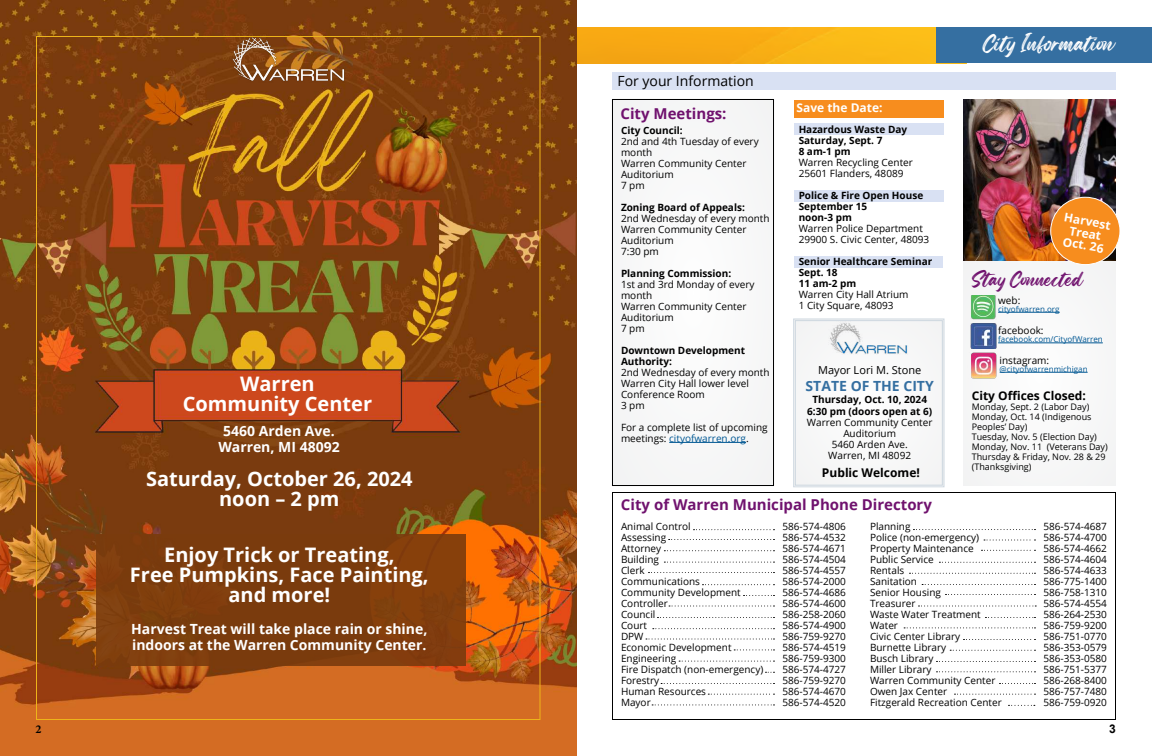
<style>
.page{position:relative;width:1152px;height:756px;background:#fff}
.page>*{position:absolute;margin:0;border:0;box-sizing:border-box;transform-origin:0 0}
.t1{font:700 20px/20px "Open Sans";color:#fff;text-align:center}
.t2{font:20px "Regular Brush";color:#fff}
.t3{font:18px "Regular Brush";color:#70126e}
.t4{font:700 15px "Open Sans";color:#70126e}
.t5{font:700 14px/16px "Open Sans";color:#fff;text-align:center}
.t6{font:14px "Open Sans";color:#000}
.t7{font:700 14px "Open Sans";color:#356fa1}
.t8{font:700 12px "Open Sans";color:#000}
.t9{font:700 12px/12px "Open Sans";color:#fff;text-align:center}
.t10{font:700 12px "Minion Pro";color:#000}
.t11{font:700 12px "Arial";color:#000}
.t12{font:11px "Open Sans";color:#000}
.t13{font:10px/11px "Open Sans";color:#000}
.t14{font:700 10px/11px "Open Sans";color:#000}
.t15{font:9px/10px "Open Sans";color:#000}
.t16{font:8px "Open Sans";color:#005793}
.s1{color:#005793}
</style>
<div class="page">
<svg style="left:793px;top:319px;width:151px;height:168px"></svg>
<div style="left:612px;top:99px;width:162px;height:387px;background:#f7f7f8"></div>
<div style="left:794px;top:256px;width:149px;height:12px;background:#d9e1f3"></div>
<div style="left:794px;top:190px;width:149px;height:12px;background:#d9e1f3"></div>
<div style="left:794px;top:123px;width:149px;height:12px;background:#d9e1f3"></div>
<div style="left:794px;top:100px;width:149px;height:17px;background:#f78d1e"></div>
<div style="left:963px;top:261px;width:153px;height:225px;background:#f7f7f8"></div>
<div style="left:612px;top:492px;width:504px;height:228px;border:1px solid #000"></div>
<img style="left:577px;top:28px;width:359px;height:36px">
<div style="left:936px;top:28px;width:216px;height:36px;background:#356fa1"></div>
<div style="left:612px;top:99px;width:162px;height:387px;border:1px solid #000"></div>
<div style="left:612px;top:72px;width:504px;height:18px;background:#d9e1f3"></div>
<img style="left:0;top:0;width:577px;height:756px">
<svg style="left:694px;top:529px;width:81px;height:1px"></svg>
<svg style="left:669px;top:539px;width:105px;height:1px"></svg>
<svg style="left:664px;top:550px;width:111px;height:1px"></svg>
<svg style="left:664px;top:562px;width:111px;height:1px"></svg>
<svg style="left:648px;top:572px;width:127px;height:1px"></svg>
<svg style="left:702px;top:584px;width:73px;height:1px"></svg>
<svg style="left:744px;top:595px;width:30px;height:1px"></svg>
<svg style="left:669px;top:606px;width:106px;height:1px"></svg>
<svg style="left:658px;top:617px;width:117px;height:1px"></svg>
<svg style="left:653px;top:628px;width:122px;height:1px"></svg>
<svg style="left:646px;top:638px;width:128px;height:2px"></svg>
<svg style="left:734px;top:649px;width:40px;height:1px"></svg>
<svg style="left:679px;top:661px;width:95px;height:1px"></svg>
<svg style="left:661px;top:683px;width:113px;height:1px"></svg>
<svg style="left:708px;top:694px;width:67px;height:1px"></svg>
<svg style="left:652px;top:704px;width:122px;height:1px"></svg>
<svg style="left:913px;top:529px;width:123px;height:1px"></svg>
<svg style="left:984px;top:540px;width:52px;height:1px"></svg>
<svg style="left:982px;top:550px;width:53px;height:1px"></svg>
<svg style="left:939px;top:562px;width:97px;height:1px"></svg>
<svg style="left:910px;top:573px;width:125px;height:1px"></svg>
<svg style="left:922px;top:584px;width:113px;height:1px"></svg>
<svg style="left:946px;top:594px;width:89px;height:1px"></svg>
<svg style="left:918px;top:606px;width:118px;height:1px"></svg>
<svg style="left:985px;top:617px;width:51px;height:1px"></svg>
<svg style="left:964px;top:639px;width:71px;height:1px"></svg>
<svg style="left:904px;top:627px;width:131px;height:1px"></svg>
<svg style="left:950px;top:650px;width:85px;height:1px"></svg>
<svg style="left:936px;top:661px;width:99px;height:1px"></svg>
<svg style="left:936px;top:671px;width:99px;height:1px"></svg>
<svg style="left:1000px;top:683px;width:35px;height:1px"></svg>
<svg style="left:1008px;top:705px;width:27px;height:1px"></svg>
<svg style="left:954px;top:694px;width:81px;height:1px"></svg>
<hr style="left:669px;top:442px;width:77px;height:1px;background:#005793">
<img style="left:963px;top:99px;width:153px;height:162px">
<img style="left:971px;top:348px;width:26px;height:31px">
<div style="left:96px;top:534px;width:370px;height:132px;background:#7a3b0d"></div>
<img style="left:231px;top:36px;width:114px;height:47px">
<img style="left:970px;top:295px;width:26px;height:25px">
<img style="left:970px;top:324px;width:26px;height:24px">
<hr style="left:998px;top:312px;width:62px;height:1px;background:#005793">
<hr style="left:998px;top:343px;width:105px;height:1px;background:#005793">
<hr style="left:1000px;top:372px;width:88px;height:1px;background:#005793">
<div style="left:1051px;top:197px;width:69px;height:68px;background:#f78d1e;border-radius:50%"></div>
<div style="left:1050px;top:197px;width:70px;height:68px;border:1px solid #fff;border-radius:50%"></div>
<img style="left:828px;top:322px;width:80px;height:32px">
<h1 class="t1" style="left:183px;top:373px;width:191px">Warren<br>Community Center</h1>
<h3 class="t5" style="left:218px;top:422px;width:123px">5460 Arden Ave.<br>Warren, MI 48092</h3>
<h1 class="t1" style="left:146px;top:469px;width:268px">Saturday, October 26, 2024 noon – 2 pm</h1>
<h1 class="t1" style="left:130px;top:545px;width:300px">Enjoy Trick or Treating,<br>Free Pumpkins, Face Painting, and more!</h1>
<h3 class="t5" style="left:131px;top:621px;width:298px;text-align:left">Harvest Treat will take place rain or shine, indoors at the Warren Community Center.</h3>
<h3 class="t6" style="left:618px;top:71px;width:138px">For your Information</h3>
<h3 class="t4" style="left:620px;top:103px;width:108px">City Meetings:</h3>
<p class="t14" style="left:621px;top:124px;width:63px">City Council:</p>
<p class="t13" style="left:621px;top:135px;width:139px">2nd and 4th Tuesday of every month<br>Warren Community Center<br>Auditorium<br>7 pm</p>
<p class="t14" style="left:621px;top:201px;width:125px">Zoning Board of Appeals:</p>
<p class="t13" style="left:621px;top:212px;width:150px">2nd Wednesday of every month<br>Warren Community Center<br>Auditorium<br>7:30 pm</p>
<p class="t14" style="left:621px;top:267px;width:112px">Planning Commission:</p>
<p class="t13" style="left:621px;top:278px;width:135px">1st and 3rd Monday of every month<br>Warren Community Center<br>Auditorium<br>7 pm</p>
<p class="t14" style="left:621px;top:344px;width:126px">Downtown Development<br>Authority:</p>
<p class="t13" style="left:621px;top:366px;width:150px">2nd Wednesday of every month<br>Warren City Hall lower level<br>Conference Room<br>3 pm</p>
<p class="t13" style="left:621px;top:421px;width:148px">For a complete list of upcoming meetings: <span class="s1">cityofwarren.org</span>.</p>
<p class="t9" style="left:796px;top:101px;width:88px">Save the Date:</p>
<p class="t14" style="left:799px;top:123px;width:110px">Hazardous Waste Day<br>Saturday, Sept. 7<br>8 am-1 pm</p>
<p class="t13" style="left:799px;top:156px;width:116px">Warren Recycling Center<br>25601 Flanders, 48089</p>
<p class="t14" style="left:799px;top:189px;width:126px">Police &amp; Fire Open House<br>September 15<br>noon-3 pm</p>
<p class="t13" style="left:799px;top:222px;width:132px">Warren Police Department<br>29900 S. Civic Center, 48093</p>
<p class="t14" style="left:799px;top:255px;width:135px">Senior Healthcare Seminar<br>Sept. 18<br>11 am-2 pm</p>
<p class="t13" style="left:799px;top:288px;width:111px">Warren City Hall Atrium<br>1 City Square, 48093</p>
<p class="t12" style="left:818px;top:362px;width:105px">Mayor Lori M. Stone</p>
<h3 class="t7" style="left:806px;top:376px;width:130px">STATE OF THE CITY</h3>
<p class="t14" style="left:807px;top:393px;width:127px;line-height:12px;text-align:center">Thursday, Oct. 10, 2024<br>6:30 pm (doors open at 6)</p>
<p class="t13" style="left:807px;top:416px;width:127px;text-align:center">Warren Community Center<br>Auditorium<br>5460 Arden Ave.<br>Warren, MI 48092</p>
<p class="t8" style="left:822px;top:464px;width:99px">Public Welcome!</p>
<h3 class="t4" style="left:621px;top:494px;width:312px">City of Warren Municipal Phone Directory</h3>
<h1 class="t2" style="left:982px;top:28px;width:136px">City Information</h1>
<p class="t9" style="left:1065px;top:211px;width:48px;rotate:10deg">Harvest<br>Treat<br>Oct. 26</p>
<h2 class="t3" style="left:971px;top:265px;width:113px">Stay Connected</h2>
<p class="t13" style="left:998px;top:294px;width:24px">web:</p>
<p class="t16" style="left:998px;top:303px;width:63px">cityofwarren.org</p>
<p class="t13" style="left:998px;top:325px;width:47px">facebook:</p>
<p class="t16" style="left:998px;top:334px;width:106px">facebook.com/CityofWarren</p>
<p class="t13" style="left:1000px;top:354px;width:51px">instagram:</p>
<p class="t16" style="left:1000px;top:363px;width:89px">@cityofwarrenmichigan</p>
<p class="t8" style="left:972px;top:387px;width:116px">City Offices Closed:</p>
<p class="t15" style="left:972px;top:401px;width:138px">Monday, Sept. 2 (Labor Day)<br>Monday, Oct. 14 (Indigenous<br>Peoples’ Day)<br>Tuesday, Nov. 5 (Election Day)<br>Monday, Nov. 11 (Veterans Day)<br>Thursday &amp; Friday, Nov. 28 &amp; 29 (Thanksgiving)</p>
<p class="t13" style="left:621px;top:520px;width:144px">Animal Control<br>Assessing<br>Attorney<br>Building<br>Clerk<br>Communications<br>Community Development<br>Controller<br>Council<br>Court<br>DPW<br>Economic Development<br>Engineering<br>Fire Dispatch (non-emergency)<br>Forestry<br>Human Resources<br>Mayor</p>
<p class="t13" style="left:870px;top:520px;width:133px">Planning<br>Police (non-emergency)<br>Property Maintenance<br>Public Service<br>Rentals<br>Sanitation<br>Senior Housing<br>Treasurer<br>Waste Water Treatment<br>Water<br>Civic Center Library<br>Burnette Library<br>Busch Library<br>Miller Library<br>Warren Community Center<br>Owen Jax Center<br>Fitzgerald Recreation Center</p>
<p class="t13" style="left:782px;top:520px;width:65px;text-align:justify">586-574-4806<br>586-574-4532<br>586-574-4671<br>586-574-4504<br>586-574-4557<br>586-574-2000<br>586-574-4686<br>586-574-4600<br>586-258-2060<br>586-574-4900<br>586-759-9270<br>586-574-4519<br>586-759-9300<br>586-574-4727<br>586-759-9270<br>586-574-4670<br>586-574-4520</p>
<p class="t13" style="left:1043px;top:520px;width:65px;text-align:justify">586-574-4687<br>586-574-4700<br>586-574-4662<br>586-574-4604<br>586-574-4633<br>586-775-1400<br>586-758-1310<br>586-574-4554<br>586-264-2530<br>586-759-9200<br>586-751-0770<br>586-353-0579<br>586-353-0580<br>586-751-5377<br>586-268-8400<br>586-757-7480<br>586-759-0920</p>
<p class="t10" style="left:36px;top:721px;width:7px">2</p>
<p class="t11" style="left:1109px;top:720px;width:8px">3</p>
</div>
